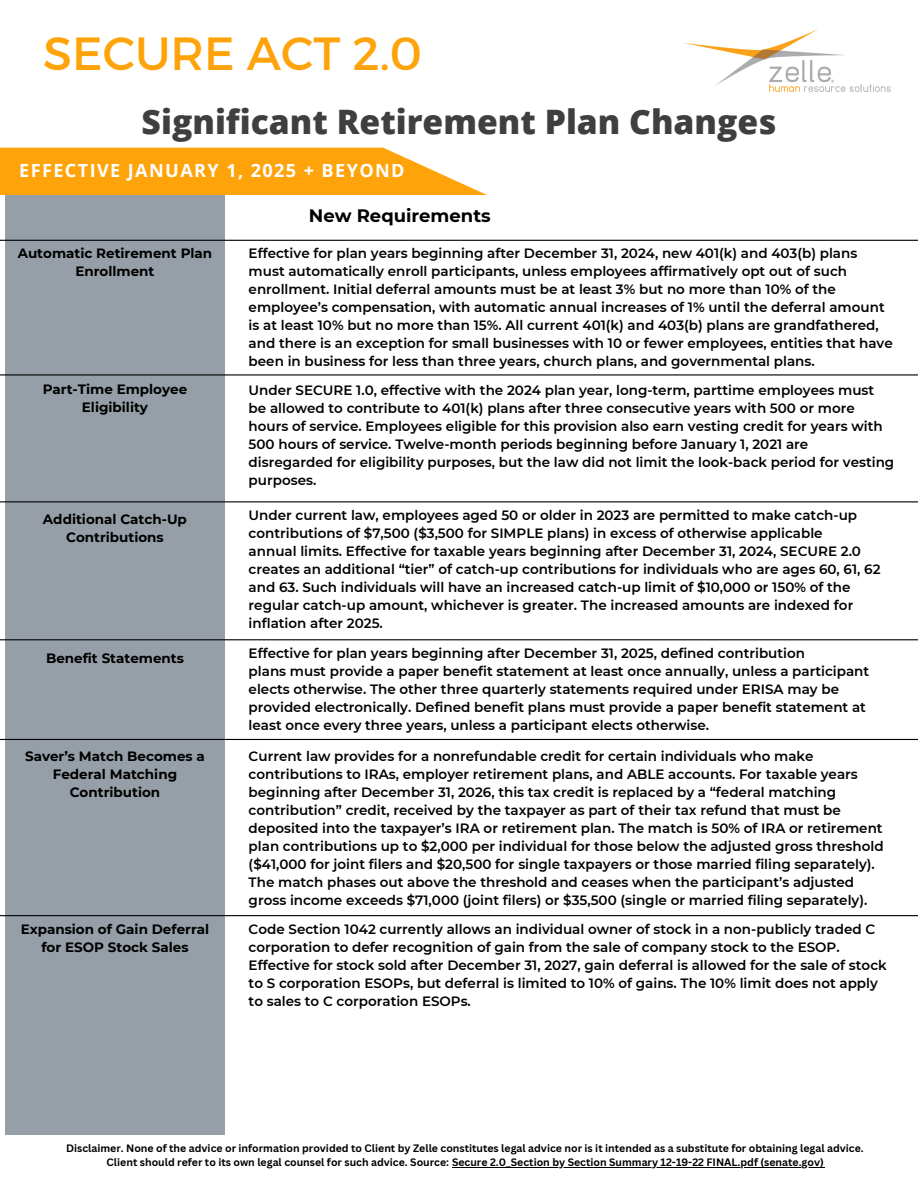
<style>
.page{position:relative;width:918px;height:1188px;background:#fff}
.page>*{position:absolute;margin:0;border:0;box-sizing:border-box;transform-origin:0 0}
.t1{font:46.5px "Montserrat";color:#ffa30a}
.t2{font:800 33.75px "Open Sans";color:#3f3f3f}
.t3{font:700 18.15px "Open Sans";letter-spacing:.075em;color:#fff}
.t4{font:700 18px "Montserrat";color:#000}
.t5{font:600 13.5px/18px "Montserrat";color:#000}
.t6{font:700 13.5px/18px "Montserrat";color:#000;text-align:center}
.t7{font:700 10.5px/14px "Canva Sans";color:#000;text-align:center}
</style>
<div class="page">
<div style="left:5px;top:162px;width:220px;height:973px;background:#969fa7"></div>
<svg style="left:0;top:148px;width:487px;height:47px;background:#ffac23"></svg>
<hr style="left:0;top:240px;width:918px;height:1px;background:#000">
<img style="left:684px;top:29px;width:207px;height:63px">
<hr style="left:0;top:374px;width:918px;height:2px;background:#000">
<hr style="left:0;top:501px;width:918px;height:1px;background:#000">
<hr style="left:0;top:639px;width:918px;height:1px;background:#000">
<hr style="left:0;top:739px;width:918px;height:1px;background:#000">
<hr style="left:0;top:915px;width:918px;height:1px;background:#000">
<hr style="left:452px;top:1167px;width:372px;height:1px;background:#000">
<h1 class="t1" style="left:43px;top:24px;width:380px">SECURE ACT 2.0</h1>
<h2 class="t2" style="left:142px;top:98px;width:636px">Significant Retirement Plan Changes</h2>
<h3 class="t3" style="left:19px;top:157px;width:387px">EFFECTIVE JANUARY 1, 2025 + BEYOND</h3>
<h3 class="t4" style="left:309px;top:205px;width:183px">New Requirements</h3>
<p class="t6" style="left:18px;top:244px;width:196px">Automatic Retirement Plan<br>Enrollment</p>
<p class="t5" style="left:249px;top:244px;width:646px">Effective for plan years beginning after December 31, 2024, new 401(k) and 403(b) plans must automatically enroll participants, unless employees affirmatively opt out of such enrollment. Initial deferral amounts must be at least 3% but no more than 10% of the employee’s compensation, with automatic annual increases of 1% until the deferral amount is at least 10% but no more than 15%. All current 401(k) and 403(b) plans are grandfathered, and there is an exception for small businesses with 10 or fewer employees, entities that have been in business for less than three years, church plans, and governmental plans.</p>
<p class="t5" style="left:249px;top:381px;width:647px">Under SECURE 1.0, effective with the 2024 plan year, long-term, parttime employees must be allowed to contribute to 401(k) plans after three consecutive years with 500 or more hours of service. Employees eligible for this provision also earn vesting credit for years with 500 hours of service. Twelve-month periods beginning before January 1, 2021 are disregarded for eligibility purposes, but the law did not limit the look-back period for vesting purposes.</p>
<p class="t6" style="left:43px;top:380px;width:146px">Part-Time Employee<br>Eligibility</p>
<p class="t6" style="left:43px;top:510px;width:145px">Additional Catch-Up<br>Contributions</p>
<p class="t5" style="left:249px;top:506px;width:633px">Under current law, employees aged 50 or older in 2023 are permitted to make catch-up contributions of $7,500 ($3,500 for SIMPLE plans) in excess of otherwise applicable<br>annual limits. Effective for taxable years beginning after December 31, 2024, SECURE 2.0 creates an additional “tier” of catch-up contributions for individuals who are ages 60, 61, 62 and 63. Such individuals will have an increased catch-up limit of $10,000 or 150% of the regular catch-up amount, whichever is greater. The increased amounts are indexed for inflation after 2025.</p>
<p class="t6" style="left:46px;top:649px;width:139px">Benefit Statements</p>
<p class="t5" style="left:249px;top:644px;width:622px">Effective for plan years beginning after December 31, 2025, defined contribution<br>plans must provide a paper benefit statement at least once annually, unless a participant elects otherwise. The other three quarterly statements required under ERISA may be provided electronically. Defined benefit plans must provide a paper benefit statement at least once every three years, unless a participant elects otherwise.</p>
<p class="t6" style="left:25px;top:747px;width:181px">Saver’s Match Becomes a<br>Federal Matching<br>Contribution</p>
<p class="t5" style="left:249px;top:747px;width:637px">Current law provides for a nonrefundable credit for certain individuals who make contributions to IRAs, employer retirement plans, and ABLE accounts. For taxable years beginning after December 31, 2026, this tax credit is replaced by a “federal matching contribution” credit, received by the taxpayer as part of their tax refund that must be deposited into the taxpayer’s IRA or retirement plan. The match is 50% of IRA or retirement plan contributions up to $2,000 per individual for those below the adjusted gross threshold ($41,000 for joint filers and $20,500 for single taxpayers or those married filing separately).<br>The match phases out above the threshold and ceases when the participant’s adjusted gross income exceeds $71,000 (joint filers) or $35,500 (single or married filing separately).</p>
<p class="t6" style="left:21px;top:920px;width:190px">Expansion of Gain Deferral for ESOP Stock Sales</p>
<p class="t5" style="left:249px;top:920px;width:640px">Code Section 1042 currently allows an individual owner of stock in a non-publicly traded C corporation to defer recognition of gain from the sale of company stock to the ESOP.<br>Effective for stock sold after December 31, 2027, gain deferral is allowed for the sale of stock to S corporation ESOPs, but deferral is limited to 10% of gains. The 10% limit does not apply to sales to C corporation ESOPs.</p>
<p class="t7" style="left:66px;top:1141px;width:799px">Disclaimer. None of the advice or information provided to Client by Zelle constitutes legal advice nor is it intended as a substitute for obtaining legal advice.<br>Client should refer to its own legal counsel for such advice. Source: Secure 2.0_Section by Section Summary 12-19-22 FINAL.pdf (senate.gov)</p>
</div>
